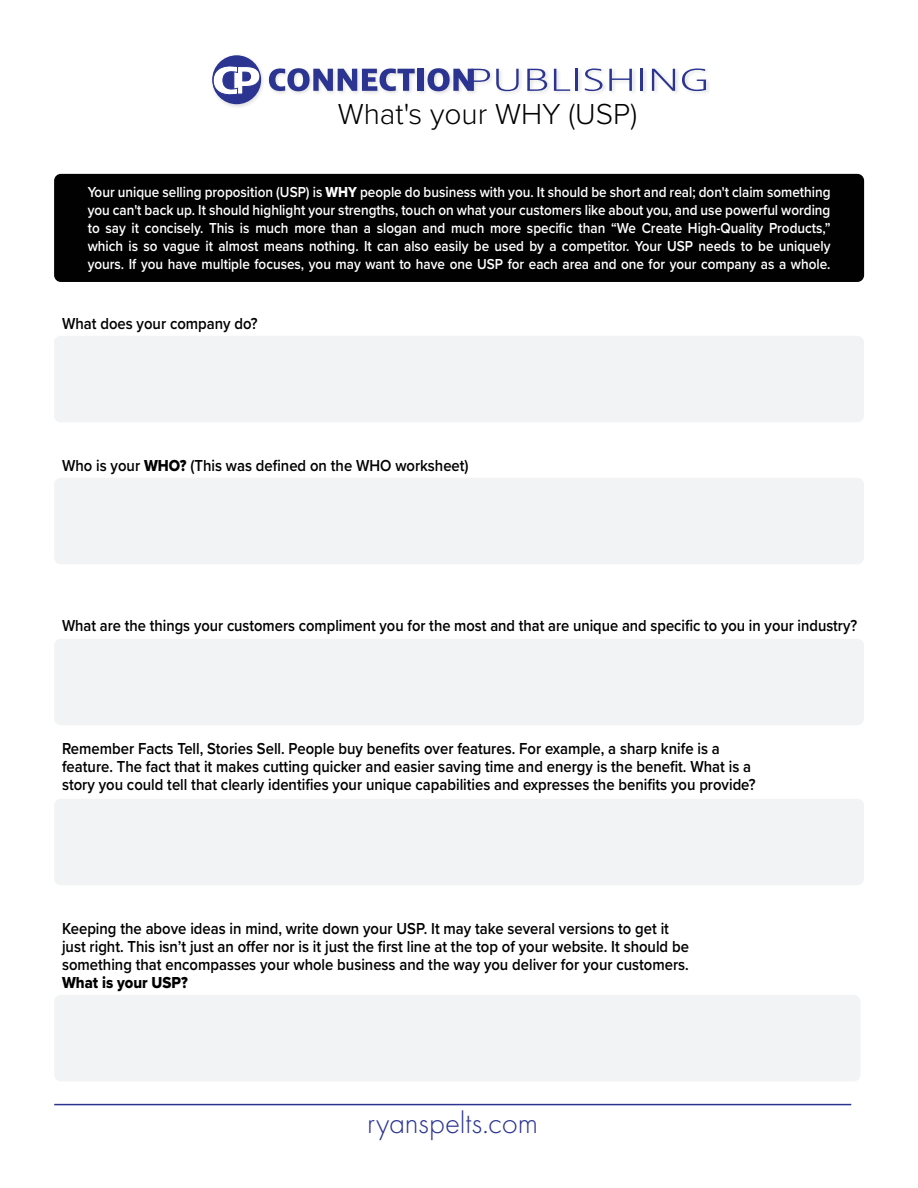
<style>
.page{position:relative;width:918px;height:1188px;background:#fff}
.page>*{position:absolute;margin:0;border:0;box-sizing:border-box;transform-origin:0 0}
.t1{font:300 31.05px "Futura PT";letter-spacing:-.005em;color:#2b3490}
.t2{font:300 30px "Proxima Nova";color:#010101}
.t3{font:600 16.5px/18px "Proxima Nova";color:#010101;scale:.9 1}
.t4{font:600 16.5px "Proxima Nova";color:#010101;scale:.89 1}
.t5{font:16.5px "Proxima Nova Extrabld";color:#010101;scale:.9 1}
.t6{font:600 15px/18px "Proxima Nova";color:#fff;text-align:justify;scale:.9 1}
.s1{font-family:"Proxima Nova Extrabld";font-weight:400}
</style>
<div class="page">
<div style="left:54px;top:336px;width:810px;height:86px;background:#f2f3f4;border-radius:7px"></div>
<hr style="left:54px;top:1104px;width:797px;height:1px;background:#2b3490">
<div style="left:54px;top:174px;width:810px;height:108px;background:#010101;border-radius:7px"></div>
<div style="left:54px;top:478px;width:810px;height:86px;background:#f2f3f4;border-radius:7px"></div>
<div style="left:54px;top:799px;width:810px;height:86px;background:#f2f3f4;border-radius:7px"></div>
<div style="left:54px;top:639px;width:810px;height:86px;background:#f2f3f4;border-radius:7px"></div>
<div style="left:54px;top:995px;width:806px;height:86px;background:#f2f3f4;border-radius:7px"></div>
<svg style="left:496px;top:69px;width:23px;height:22px"></svg>
<svg style="left:527px;top:69px;width:20px;height:22px"></svg>
<svg style="left:554px;top:69px;width:16px;height:22px"></svg>
<hr style="left:575px;top:69px;width:3px;height:22px;background:#2b3490">
<svg style="left:585px;top:68px;width:17px;height:23px"></svg>
<svg style="left:609px;top:69px;width:23px;height:22px"></svg>
<hr style="left:641px;top:69px;width:2px;height:22px;background:#2b3490">
<svg style="left:652px;top:69px;width:23px;height:22px"></svg>
<svg style="left:682px;top:68px;width:24px;height:23px"></svg>
<svg style="left:269px;top:68px;width:146px;height:23px"></svg>
<div style="left:418px;top:69px;width:6px;height:22px;background:#2b3490"></div>
<svg style="left:428px;top:68px;width:62px;height:23px"></svg>
<div style="left:212px;top:55px;width:49px;height:49px;background:#2b3490;border-radius:50%"></div>
<svg style="left:212px;top:65px;width:48px;height:31px"></svg>
<p class="t2" style="left:338px;top:92px;width:301px">What's your WHY (USP)</p>
<p class="t6" style="left:88px;top:182px;width:827px">Your unique selling proposition (USP) is <span class="s1">WHY</span> people do business with you. It should be short and real; don't claim something you can't back up. It should highlight your strengths, touch on what your customers like about you, and use powerful wording to say it concisely. This is much more than a slogan and much more specific than “We Create High-Quality Products,” which is so vague it almost means nothing. It can also easily be used by a competitor. Your USP needs to be uniquely yours. If you have multiple focuses, you may want to have one USP for each area and one for your company as a whole.</p>
<p class="t3" style="left:62px;top:314px;width:219px">What does your company do?</p>
<p class="t3" style="left:62px;top:456px;width:453px">Who is your <span class="s1">WHO?</span> (This was defined on the WHO worksheet)</p>
<p class="t4" style="left:62px;top:613px;width:895px">What are the things your customers compliment you for the most and that are unique and specific to you in your industry?</p>
<p class="t3" style="left:62px;top:739px;width:772px">Remember Facts Tell, Stories Sell. People buy benefits over features. For example, a sharp knife is a feature. The fact that it makes cutting quicker and easier saving time and energy is the benefit. What is a story you could tell that clearly identifies your unique capabilities and expresses the benifits you provide?</p>
<p class="t3" style="left:62px;top:919px;width:698px">Keeping the above ideas in mind, write down your USP. It may take several versions to get it just right. This isn’t just an offer nor is it just the first line at the top of your website. It should be something that encompasses your whole business and the way you deliver for your customers.</p>
<p class="t5" style="left:62px;top:970px;width:141px">What is your USP?</p>
<p class="t1" style="left:367px;top:1105px;width:173px">ryanspelts.com</p>
</div>
